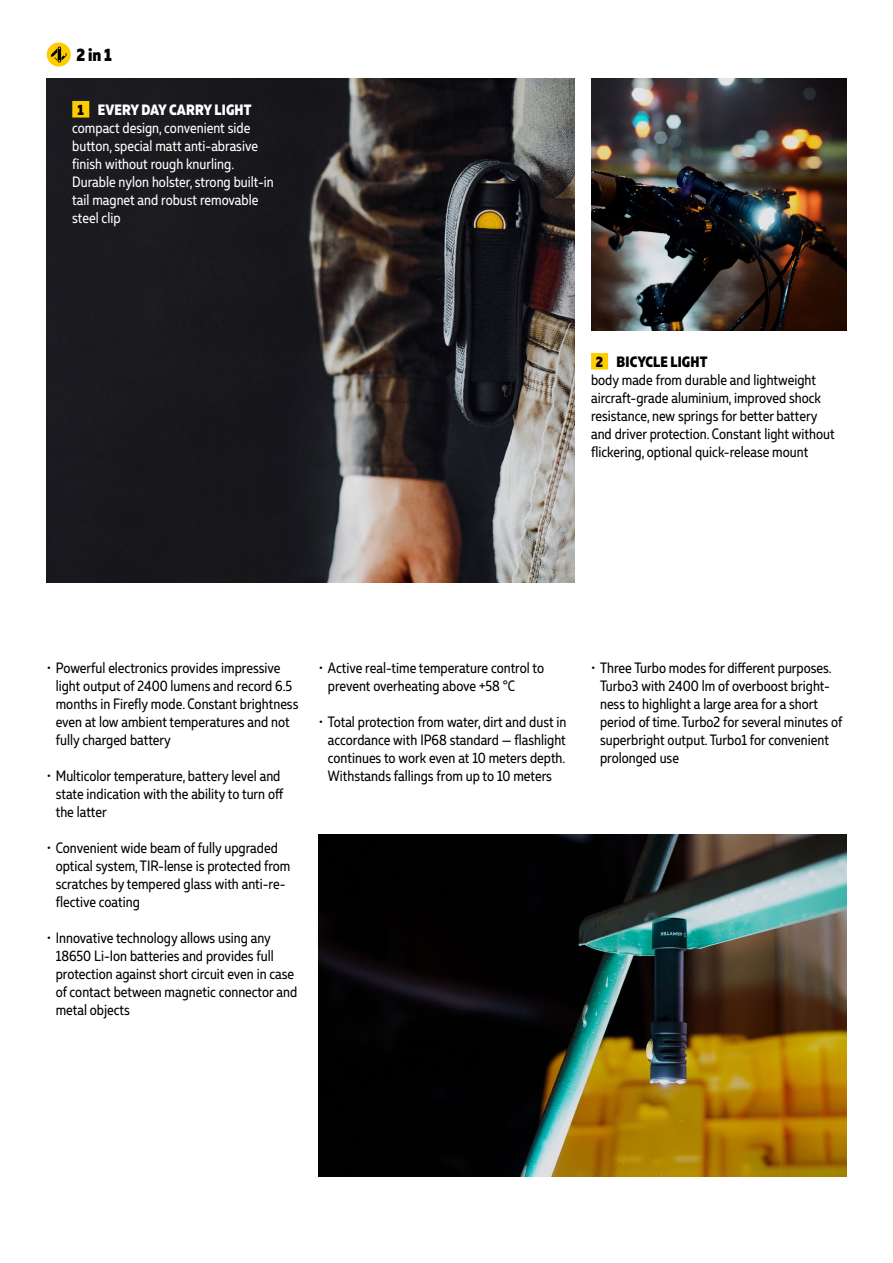
<style>
.page{position:relative;width:893px;height:1263px;background:#fff}
.page>*{position:absolute;margin:0;border:0;box-sizing:border-box;transform-origin:0 0}
.t1{font:800 18px "Muller Narrow";color:#000}
.t2{font:15px/18px "Muller Narrow";color:#000}
.t3{font:15px/18px "Muller Narrow";color:#fff}
.t4{font:800 15px "Muller Narrow";letter-spacing:.01em;color:#000}
.s1{font-weight:800;color:#000}
.s2{font-weight:800}
</style>
<div class="page">
<div style="left:47px;top:43px;width:24px;height:24px;background:#fc0;border-radius:50%"></div>
<svg style="left:51px;top:47px;width:16px;height:16px"></svg>
<div style="left:591px;top:353px;width:17px;height:17px;background:#fc0"></div>
<img style="left:47px;top:79px;width:527px;height:504px">
<img style="left:591px;top:79px;width:255px;height:252px">
<img style="left:319px;top:835px;width:527px;height:342px">
<div style="left:72px;top:101px;width:17px;height:17px;background:#fc0"></div>
<p class="t1" style="left:77px;top:43px;width:37px">2 in 1</p>
<p class="t3" style="left:72px;top:100px;width:203px;text-indent:5px"><span class="s1">1</span> <span class="s2">EVERY DAY CARRY LIGHT </span>compact design, convenient side button, special matt anti-abrasive finish without rough knurling.<br>Durable nylon holster, strong built-in tail magnet and robust removable steel clip</p>
<p class="t4" style="left:596px;top:352px;width:113px">2 BICYCLE LIGHT</p>
<p class="t2" style="left:591px;top:370px;width:245px">body made from durable and lightweight aircraft-grade aluminium, improved shock resistance, new springs for better battery and driver protection. Constant light without flickering, optional quick-release mount</p>
<p class="t2" style="left:56px;top:658px;width:244px;text-indent:-9px">• Powerful electronics provides impressive light output of 2400 lumens and record 6.5 months in Firefly mode. Constant brightness even at low ambient temperatures and not fully charged battery</p>
<p class="t2" style="left:56px;top:766px;width:229px;text-indent:-9px">• Multicolor temperature, battery level and state indication with the ability to turn off the latter</p>
<p class="t2" style="left:56px;top:838px;width:236px;text-indent:-9px">• Convenient wide beam of fully upgraded optical system, TIR-lense is protected from scratches by tempered glass with anti-re&shy;flective coating</p>
<p class="t2" style="left:56px;top:928px;width:243px;text-indent:-9px">• Innovative technology allows using any 18650 Li-Ion batteries and provides full protection against short circuit even in case of contact between magnetic connector and metal objects</p>
<p class="t2" style="left:328px;top:658px;width:218px;text-indent:-9px">• Active real-time temperature control to prevent overheating above +58 °C</p>
<p class="t2" style="left:319px;top:712px;width:249px;text-align:center">• Total protection from water, dirt and dust in accordance with IP68 standard — flashlight continues to work even at 10 meters depth.<br>Withstands fallings from up to 10 meters</p>
<p class="t2" style="left:600px;top:658px;width:244px;text-indent:-9px">• Three Turbo modes for different purposes.<br>Turbo3 with 2400 lm of overboost bright&shy;ness to highlight a large area for a short period of time. Turbo2 for several minutes of superbright output. Turbo1 for convenient prolonged use</p>
</div>
